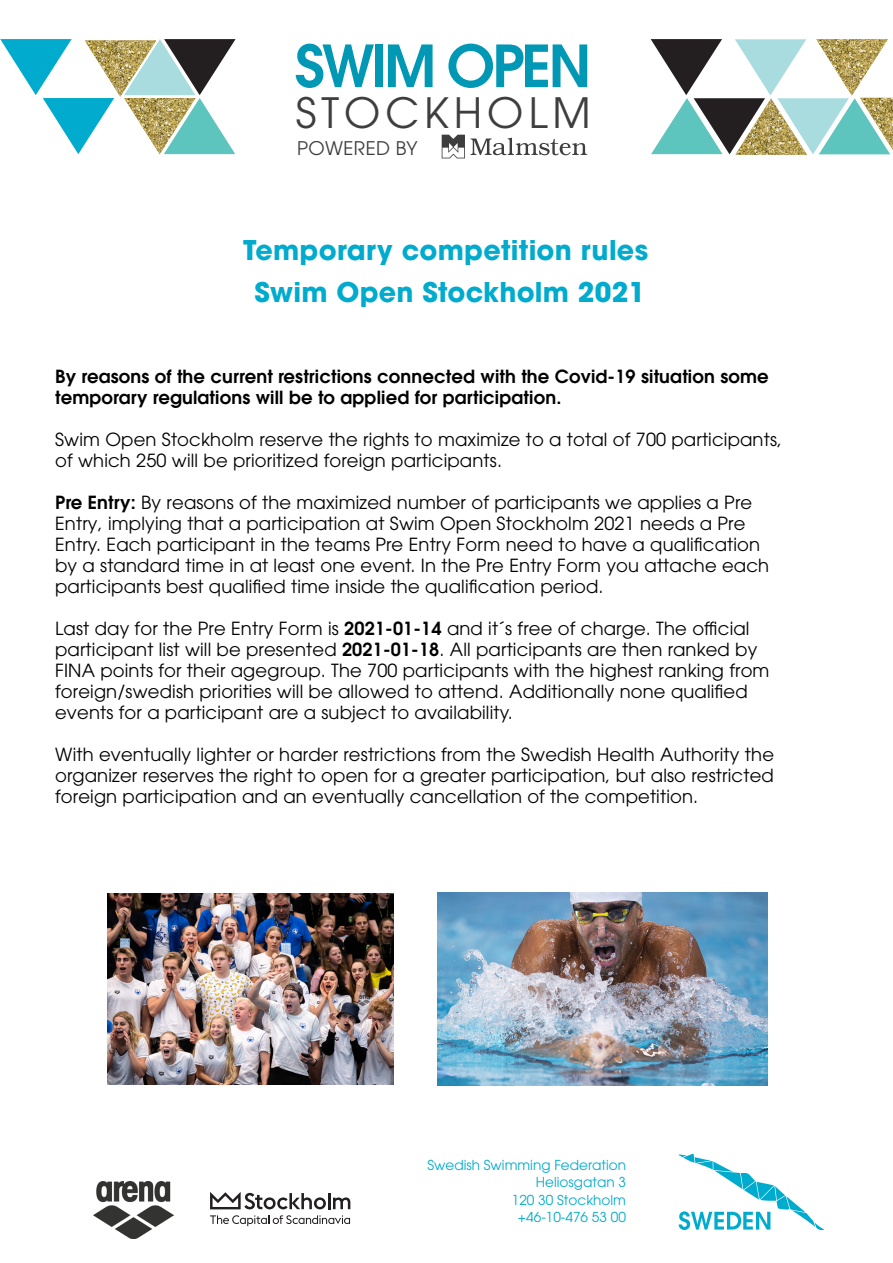
<style>
.page{position:relative;width:893px;height:1263px;background:#fff}
.page>*{position:absolute;margin:0;border:0;box-sizing:border-box;transform-origin:0 0}
.t1{font:600 57.6px "ITC Avant Garde Std";letter-spacing:-.05em;color:#0098b5}
.t2{font:41.55px "ITC Avant Garde Std";letter-spacing:.12em;color:#3e3e3f}
.tabell{font:700 27px "ITC Avant Garde Std";letter-spacing:.01em;color:#00abcd}
.t3{font:18.75px "ITC Avant Garde Std";letter-spacing:.02em;color:#3e3e3f}
.tabell-2{font:18px/21px "ITC Avant Garde Std";letter-spacing:.01em;color:#000001}
.tabell-3{font:600 18px/21px "ITC Avant Garde Std";letter-spacing:.01em;color:#000001}
.t4{font:13.65px/17.5px "ITC Avant Garde Std";color:#00abcd;text-align:right}
.s1{font-weight:600}
</style>
<div class="page">
<img style="left:94px;top:1182px;width:79px;height:56px">
<svg style="left:678px;top:1154px;width:146px;height:76px"></svg>
<svg style="left:210px;top:1215px;width:140px;height:11px"></svg>
<svg style="left:210px;top:1192px;width:140px;height:17px"></svg>
<svg style="left:0;top:39px;width:236px;height:115px"></svg>
<img style="left:124px;top:98px;width:72px;height:56px">
<svg style="left:442px;top:135px;width:145px;height:23px"></svg>
<svg style="left:651px;top:39px;width:242px;height:116px"></svg>
<img style="left:860px;top:98px;width:33px;height:52px">
<img style="left:107px;top:893px;width:287px;height:192px">
<img style="left:438px;top:892px;width:329px;height:194px">
<p class="t1" style="left:295px;top:28px;width:298px">SWIM OPEN</p>
<p class="t2" style="left:296px;top:87px;width:297px">STOCKHOLM</p>
<p class="t3" style="left:297px;top:137px;width:122px">POWERED BY</p>
<p class="tabell" style="left:243px;top:232px;width:407px">Temporary competition rules</p>
<p class="tabell" style="left:254px;top:274px;width:392px">Swim Open Stockholm 2021</p>
<p class="tabell-3" style="left:55px;top:366px;width:715px">By reasons of the current restrictions connected with the Covid-19 situation some temporary regulations will be to applied for participation.</p>
<p class="tabell-2" style="left:55px;top:429px;width:729px">Swim Open Stockholm reserve the rights to maximize to a total of 700 participants, of which 250 will be prioritized foreign participants.</p>
<p class="tabell-2" style="left:55px;top:492px;width:716px"><span class="s1">Pre Entry:</span> By reasons of the maximized number of participants we applies a Pre Entry, implying that a participation at Swim Open Stockholm 2021 needs a Pre Entry. Each participant in the teams Pre Entry Form need to have a qualification by a standard time in at least one event. In the Pre Entry Form you attache each participants best qualified time inside the qualification period.</p>
<p class="tabell-2" style="left:55px;top:618px;width:716px">Last day for the Pre Entry Form is <span class="s1">2021-01-14</span> and it´s free of charge. The official participant list will be presented <span class="s1">2021-01-18</span>. All participants are then ranked by FINA points for their agegroup. The 700 participants with the highest ranking from foreign/swedish priorities will be allowed to attend. Additionally none qualified events for a participant are a subject to availability.</p>
<p class="tabell-2" style="left:55px;top:744px;width:720px;text-align:justify">With eventually lighter or harder restrictions from the Swedish Health Authority the organizer reserves the right to open for a greater participation, but also restricted foreign participation and an eventually cancellation of the competition.</p>
<p class="t4" style="left:427px;top:1156px;width:200px">Swedish Swimming Federation<br>Heliosgatan 3<br>120 30 Stockholm<br>+46-10-476 53 00</p>
</div>
